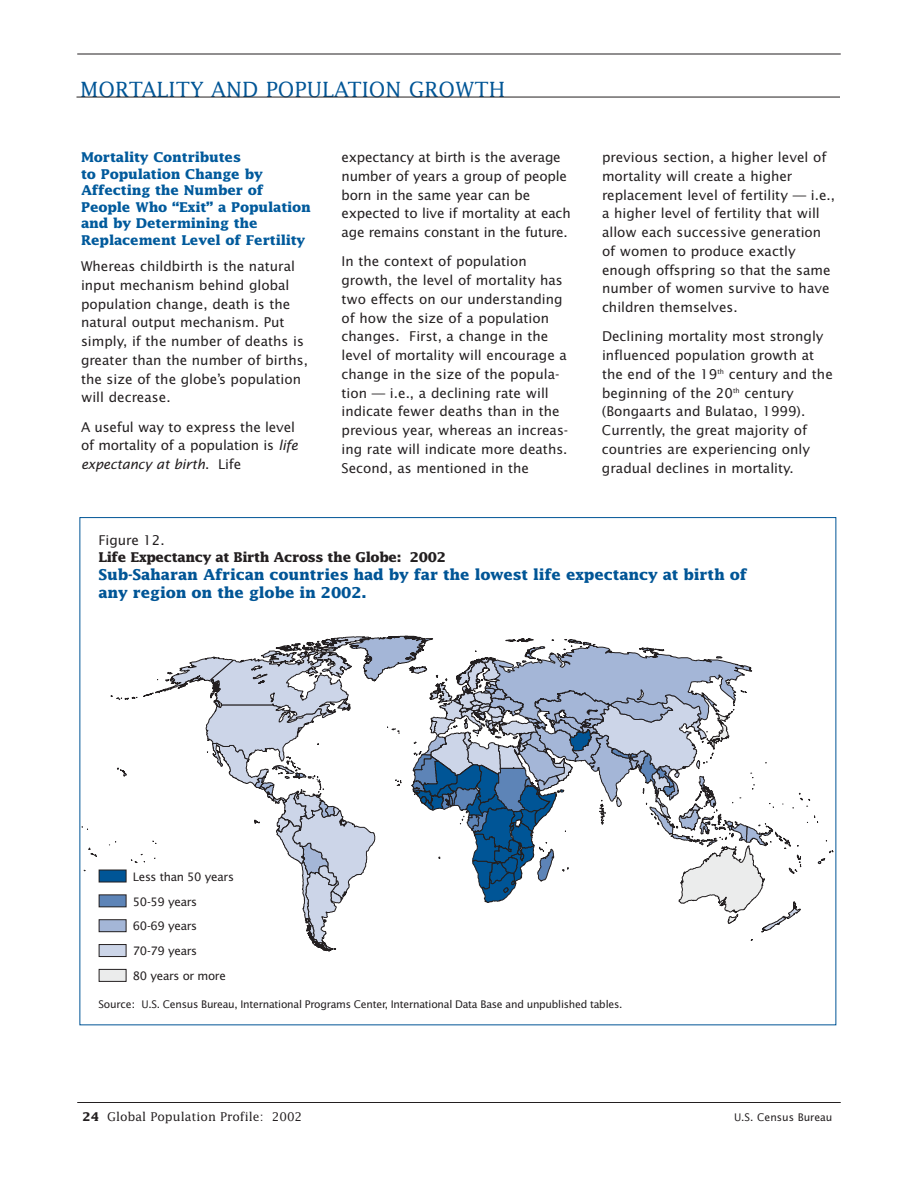
<style>
.page{position:relative;width:918px;height:1188px;background:#fff}
.page>*{position:absolute;margin:0;border:0;box-sizing:border-box;transform-origin:0 0}
.t1{font:21px "Lucida";color:#005596}
.t2{font:700 15px/18px "Lucida";letter-spacing:-.01em;color:#005596}
.t3{font:13.5px/18.8px "Lucida Sans";color:#231f20}
.t4{font:700 13.5px/16.5px "Lucida";letter-spacing:-.015em;color:#005a9c}
.t5{font:700 13.5px "Lucida";letter-spacing:-.025em;color:#231f20}
.t6{font:12px "Lucida";color:#231f20}
.t7{font:11.7px "Lucida Sans";letter-spacing:-.025em;color:#231f20}
.t8{font:10.5px "Lucida Sans";letter-spacing:-.025em;color:#231f20}
.t9{font:10.5px "Lucida Sans";color:#231f20}
.s1{font-style:italic}
.s2{font-weight:700}
</style>
<div class="page">
<hr style="left:77px;top:54px;width:764px;height:1px;background:#231f20">
<hr style="left:77px;top:1102px;width:764px;height:1px;background:#231f20">
<hr style="left:76px;top:97px;width:764px;height:1px;background:#231f20">
<svg style="left:82px;top:636px;width:751px;height:316px"></svg>
<div style="left:99px;top:969px;width:27px;height:12px;background:#ebecec"></div>
<div style="left:99px;top:969px;width:27px;height:13px;border:1px solid #231f20"></div>
<div style="left:99px;top:945px;width:27px;height:12px;background:#ccd5e8"></div>
<div style="left:99px;top:944px;width:27px;height:13px;border:1px solid #231f20"></div>
<div style="left:99px;top:920px;width:27px;height:12px;background:#a4b6d7"></div>
<div style="left:99px;top:919px;width:27px;height:13px;border:1px solid #231f20"></div>
<div style="left:99px;top:895px;width:27px;height:12px;background:#5d84b7"></div>
<div style="left:99px;top:894px;width:27px;height:13px;border:1px solid #231f20"></div>
<div style="left:99px;top:870px;width:27px;height:12px;background:#005596"></div>
<div style="left:99px;top:870px;width:27px;height:12px;border:1px solid #231f20"></div>
<div style="left:131px;top:866px;width:147px;height:137px;background:#fff"></div>
<h1 class="t1" style="left:80px;top:81px;width:427px">MORTALITY AND POPULATION GROWTH</h1>
<p class="t4" style="left:81px;top:150px;width:232px">Mortality Contributes<br>to Population Change by<br>Affecting the Number of<br>People Who “Exit” a Population and by Determining the<br>Replacement Level of Fertility</p>
<p class="t3" style="left:81px;top:258px;width:228px">Whereas childbirth is the natural input mechanism behind global population change, death is the natural output mechanism. Put simply, if the number of deaths is greater than the number of births, the size of the globe’s population will decrease.</p>
<p class="t3" style="left:81px;top:418px;width:219px">A useful way to express the level of mortality of a population is <span class="s1">life expectancy at birth</span>. Life</p>
<p class="t3" style="left:342px;top:149px;width:231px">expectancy at birth is the average number of years a group of people born in the same year can be expected to live if mortality at each age remains constant in the future.</p>
<p class="t3" style="left:342px;top:253px;width:228px">In the context of population growth, the level of mortality has two effects on our understanding of how the size of a population changes. First, a change in the level of mortality will encourage a change in the size of the popula&shy;tion — i.e., a declining rate will indicate fewer deaths than in the previous year, whereas an increas&shy;ing rate will indicate more deaths.<br>Second, as mentioned in the</p>
<p class="t3" style="left:602px;top:149px;width:235px">previous section, a higher level of mortality will create a higher replacement level of fertility — i.e., a higher level of fertility that will allow each successive generation of women to produce exactly enough offspring so that the same number of women survive to have children themselves.</p>
<p class="t3" style="left:602px;top:328px;width:232px">Declining mortality most strongly influenced population growth at the end of the 19<sup>th</sup> century and the beginning of the 20<sup>th</sup> century (Bongaarts and Bulatao, 1999).<br>Currently, the great majority of countries are experiencing only gradual declines in mortality.</p>
<p class="t3" style="left:98px;top:532px;width:68px">Figure 12.</p>
<p class="t5" style="left:98px;top:551px;width:349px">Life Expectancy at Birth Across the Globe: 2002</p>
<p class="t2" style="left:98px;top:567px;width:650px">Sub-Saharan African countries had by far the lowest life expectancy at birth of any region on the globe in 2002.</p>
<p class="t7" style="left:133px;top:872px;width:103px">Less than 50 years</p>
<p class="t7" style="left:133px;top:897px;width:66px">50-59 years</p>
<p class="t7" style="left:133px;top:921px;width:66px">60-69 years</p>
<p class="t7" style="left:133px;top:946px;width:66px">70-79 years</p>
<p class="t7" style="left:133px;top:971px;width:95px">80 years or more</p>
<p class="t8" style="left:98px;top:1000px;width:526px">Source: U.S. Census Bureau, International Programs Center, International Data Base and unpublished tables.</p>
<p class="t6" style="left:82px;top:1111px;width:221px"><span class="s2">24</span> Global Population Profile: 2002</p>
<p class="t9" style="left:734px;top:1113px;width:100px">U.S. Census Bureau</p>
</div>
